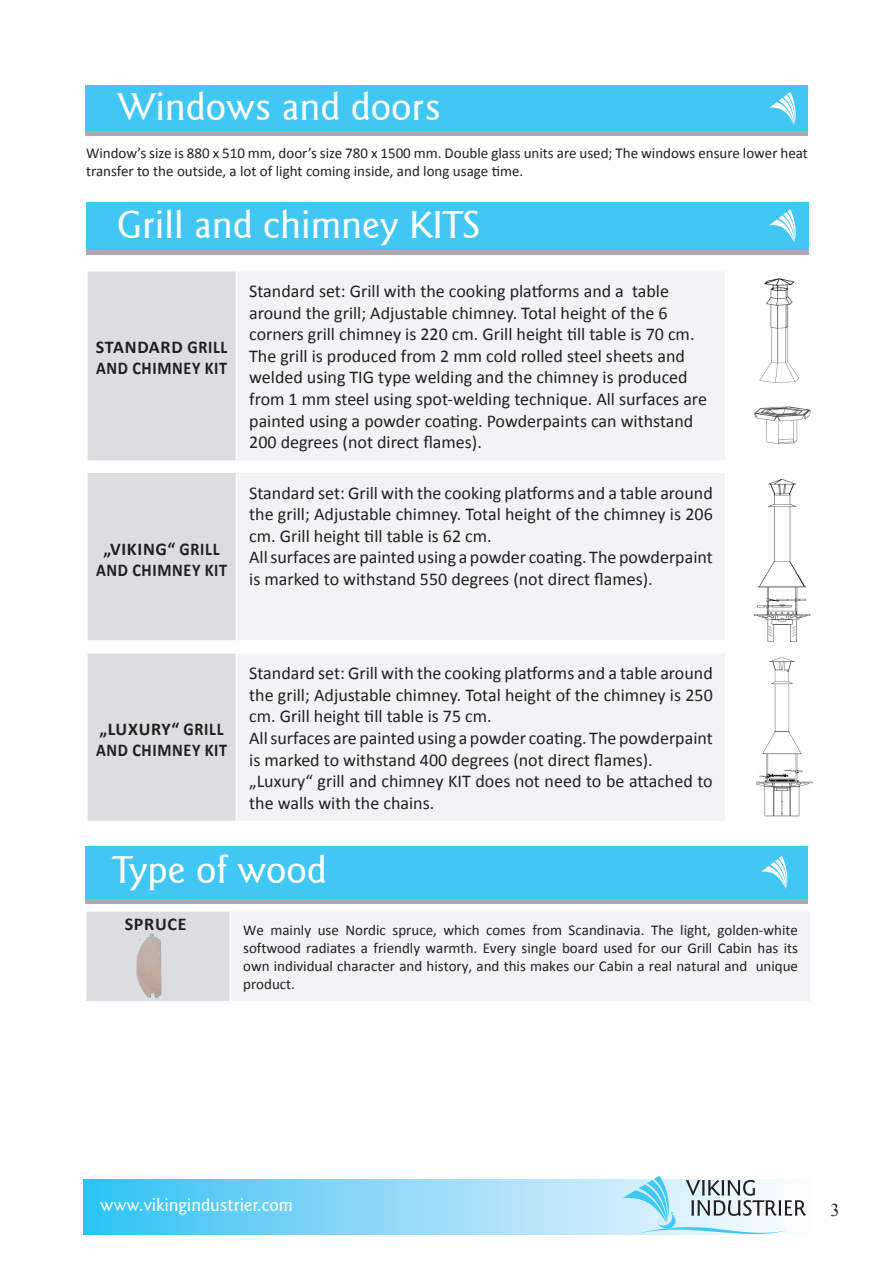
<style>
.page{position:relative;width:893px;height:1263px;background:#fff}
.page>*{position:absolute;margin:0;border:0;box-sizing:border-box;transform-origin:0 0}
.t1{font:500 39px "Goudy Sans IT Cby BT";color:#fff}
.t2{font:18px/21.6px "Calibri";color:#231f20}
.t3{font:700 18px/21px "Calibri";letter-spacing:.04em;color:#231f20}
.t4{font:500 18px "Goudy Sans IT Cby BT";color:#fff}
.t5{font:18px "Times New Roman";color:#231f20}
.t6{font:15px/18px "Calibri";color:#231f20}
</style>
<div class="page">
<div style="left:86px;top:85px;width:722px;height:47px;background:#40c7f4"></div>
<hr style="left:86px;top:132px;width:722px;height:4px;background:#aaabaf">
<svg style="left:769px;top:92px;width:27px;height:33px"></svg>
<div style="left:86px;top:202px;width:723px;height:48px;background:#40c7f4"></div>
<hr style="left:86px;top:250px;width:723px;height:4px;background:#aaabaf">
<svg style="left:769px;top:209px;width:27px;height:33px"></svg>
<svg style="left:84px;top:1179px;width:723px;height:56px;background:#81d6f6"></svg>
<svg style="left:622px;top:1176px;width:184px;height:59px"></svg>
<div style="left:87px;top:271px;width:149px;height:190px;background:#dcdddf"></div>
<div style="left:236px;top:271px;width:490px;height:190px;background:#f2f3f4"></div>
<hr style="left:236px;top:272px;width:1px;height:188px;background:#fff">
<hr style="left:86px;top:270px;width:150px;height:2px;background:#fff">
<hr style="left:86px;top:272px;width:2px;height:188px;background:#fff">
<hr style="left:236px;top:270px;width:490px;height:2px;background:#fff">
<hr style="left:725px;top:272px;width:1px;height:188px;background:#fff">
<hr style="left:86px;top:460px;width:150px;height:2px;background:#fff">
<hr style="left:236px;top:460px;width:490px;height:2px;background:#fff">
<div style="left:87px;top:472px;width:149px;height:169px;background:#dcdddf"></div>
<div style="left:236px;top:472px;width:490px;height:169px;background:#f2f3f4"></div>
<hr style="left:236px;top:473px;width:1px;height:167px;background:#fff">
<hr style="left:86px;top:471px;width:150px;height:2px;background:#fff">
<hr style="left:86px;top:473px;width:2px;height:167px;background:#fff">
<hr style="left:236px;top:471px;width:490px;height:2px;background:#fff">
<hr style="left:725px;top:473px;width:1px;height:167px;background:#fff">
<hr style="left:86px;top:640px;width:150px;height:2px;background:#fff">
<hr style="left:236px;top:640px;width:490px;height:2px;background:#fff">
<div style="left:87px;top:653px;width:149px;height:168px;background:#dcdddf"></div>
<div style="left:236px;top:653px;width:490px;height:168px;background:#f2f3f4"></div>
<hr style="left:236px;top:654px;width:1px;height:167px;background:#fff">
<hr style="left:86px;top:652px;width:150px;height:2px;background:#fff">
<hr style="left:86px;top:654px;width:2px;height:167px;background:#fff">
<hr style="left:236px;top:652px;width:490px;height:2px;background:#fff">
<hr style="left:725px;top:654px;width:1px;height:167px;background:#fff">
<img style="left:756px;top:657px;width:57px;height:160px">
<img style="left:753px;top:479px;width:58px;height:163px">
<img style="left:754px;top:278px;width:57px;height:167px">
<div style="left:85px;top:846px;width:723px;height:53px;background:#40c7f4"></div>
<div style="left:85px;top:899px;width:723px;height:5px;background:#aaabaf"></div>
<div style="left:86px;top:911px;width:144px;height:91px;background:#dcdddf"></div>
<div style="left:230px;top:911px;width:581px;height:91px;background:#f2f3f4"></div>
<hr style="left:230px;top:912px;width:1px;height:89px;background:#fff">
<hr style="left:85px;top:910px;width:145px;height:2px;background:#fff">
<hr style="left:85px;top:912px;width:2px;height:89px;background:#fff">
<hr style="left:230px;top:910px;width:582px;height:2px;background:#fff">
<hr style="left:810px;top:912px;width:2px;height:89px;background:#fff">
<hr style="left:85px;top:1001px;width:145px;height:1px;background:#fff">
<hr style="left:230px;top:1001px;width:582px;height:1px;background:#fff">
<img style="left:136px;top:933px;width:26px;height:65px">
<svg style="left:761px;top:856px;width:27px;height:33px"></svg>
<p class="t1" style="left:117px;top:83px;width:325px">Windows and doors</p>
<p class="t6" style="left:86px;top:144px;width:723px">Window’s size is 880 x 510 mm, door’s size 780 x 1500 mm. Double glass units are used; The windows ensure lower heat transfer to the outside, a lot of light coming inside, and long usage time.</p>
<p class="t1" style="left:117px;top:200px;width:365px">Grill and chimney KITS</p>
<p class="t3" style="left:96px;top:337px;width:133px">STANDARD GRILL<br>AND CHIMNEY KIT</p>
<p class="t3" style="left:96px;top:538px;width:133px;text-align:center">„VIKING“ GRILL<br>AND CHIMNEY KIT</p>
<p class="t2" style="left:249px;top:280px;width:447px">Standard set: Grill with the cooking platforms and a table around the grill; Adjustable chimney. Total height of the 6 corners grill chimney is 220 cm. Grill height till table is 70 cm.</p>
<p class="t2" style="left:249px;top:345px;width:459px">The grill is produced from 2 mm cold rolled steel sheets and welded using TIG type welding and the chimney is produced from 1 mm steel using spot-welding technique. All surfaces are painted using a powder coating. Powderpaints can withstand 200 degrees (not direct flames).</p>
<p class="t2" style="left:249px;top:482px;width:465px;text-align:justify">Standard set: Grill with the cooking platforms and a table around the grill; Adjustable chimney. Total height of the chimney is 206 cm. Grill height till table is 62 cm.</p>
<p class="t2" style="left:249px;top:547px;width:465px">All surfaces are painted using a powder coating. The powderpaint is marked to withstand 550 degrees (not direct flames).</p>
<p class="t3" style="left:96px;top:719px;width:133px">„LUXURY“ GRILL<br>AND CHIMNEY KIT</p>
<p class="t2" style="left:249px;top:662px;width:465px;text-align:justify">Standard set: Grill with the cooking platforms and a table around the grill; Adjustable chimney. Total height of the chimney is 250 cm. Grill height till table is 75 cm.</p>
<p class="t2" style="left:249px;top:727px;width:465px">All surfaces are painted using a powder coating. The powderpaint is marked to withstand 400 degrees (not direct flames).</p>
<p class="t2" style="left:249px;top:770px;width:465px">„Luxury“ grill and chimney KIT does not need to be attached to the walls with the chains.</p>
<p class="t1" style="left:113px;top:846px;width:216px">Type of wood</p>
<p class="t3" style="left:125px;top:914px;width:63px">SPRUCE</p>
<p class="t6" style="left:243px;top:921px;width:556px;text-align:justify">We mainly use Nordic spruce, which comes from Scandinavia. The light, golden-white softwood radiates a friendly warmth. Every single board used for our Grill Cabin has its own individual character and history, and this makes our Cabin a real natural and unique product.</p>
<p class="t4" style="left:100px;top:1194px;width:194px">www.vikingindustrier.com</p>
<p class="t5" style="left:831px;top:1198px;width:10px">3</p>
</div>
